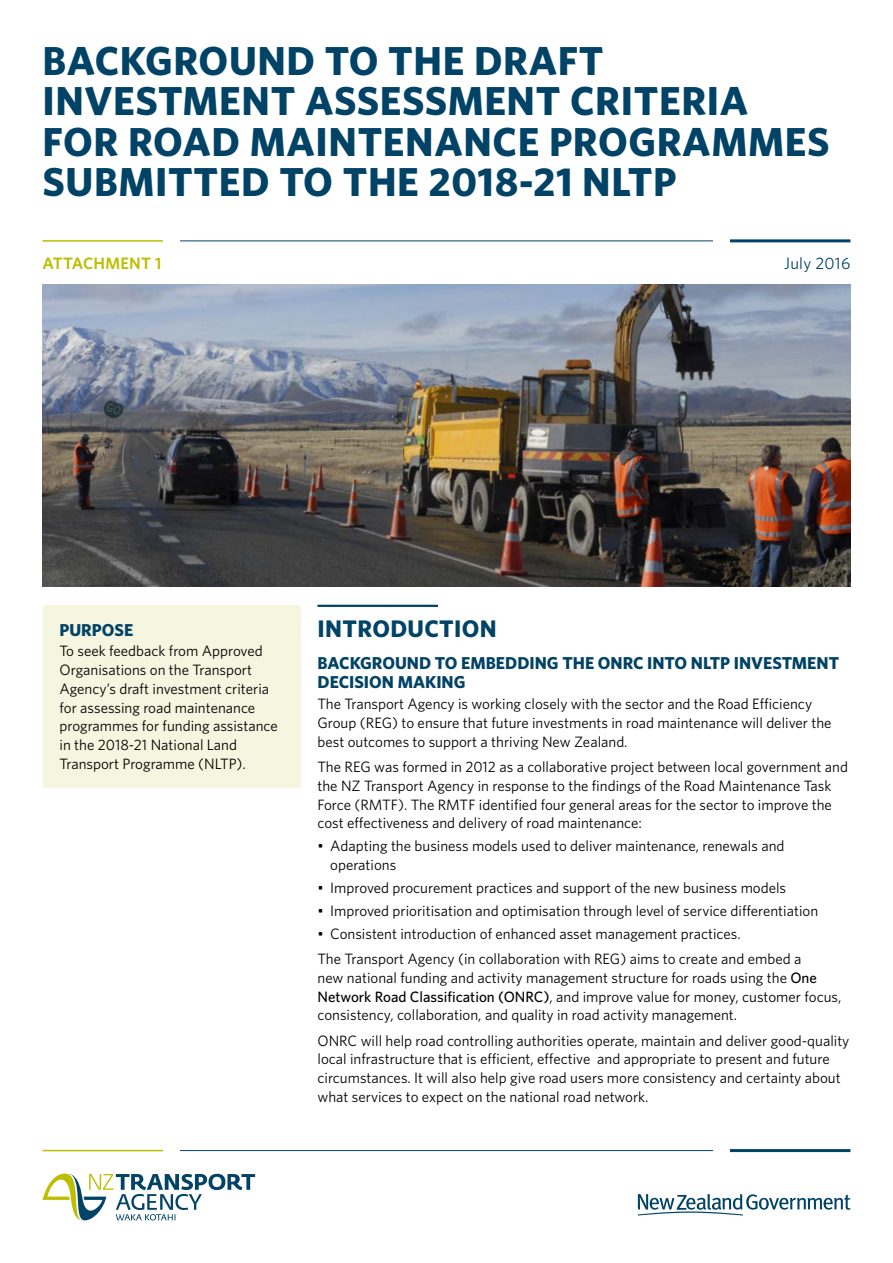
<style>
.page{position:relative;width:893px;height:1263px;background:#fff}
.page>*{position:absolute;margin:0;border:0;box-sizing:border-box;transform-origin:0 0}
.t1{font:700 40.5px/40.5px "Whitney";letter-spacing:.015em;color:#004366}
.t2{font:700 24px "Whitney";letter-spacing:.015em;color:#004366}
.t3{font:700 17.25px/19.5px "Whitney";color:#004366}
.t4{font:600 16.5px "Whitney";letter-spacing:.015em;color:#bcbe00}
.t5{font:16.5px "Whitney";letter-spacing:.015em;color:#004366}
.t6{font:15px/18.8px "Whitney";color:#000}
.s1{font-weight:500}
</style>
<div class="page">
<img style="left:43px;top:285px;width:807px;height:302px">
<hr style="left:730px;top:1149px;width:120px;height:3px;background:#004366">
<hr style="left:180px;top:1150px;width:533px;height:1px;background:#004366">
<hr style="left:43px;top:1150px;width:120px;height:1px;background:#bcbe00">
<hr style="left:730px;top:239px;width:120px;height:3px;background:#004366">
<hr style="left:180px;top:241px;width:533px;height:1px;background:#004366">
<hr style="left:43px;top:240px;width:120px;height:2px;background:#bcbe00">
<div style="left:43px;top:605px;width:257px;height:182px;background:#f5f5e0"></div>
<hr style="left:317px;top:605px;width:121px;height:2px;background:#004366">
<svg style="left:638px;top:1194px;width:212px;height:21px"></svg>
<svg style="left:43px;top:1173px;width:212px;height:48px"></svg>
<h1 class="t1" style="left:43px;top:40px;width:788px">BACKGROUND TO THE DRAFT<br>INVESTMENT ASSESSMENT CRITERIA<br>FOR ROAD MAINTENANCE PROGRAMMES<br>SUBMITTED TO THE 2018-21 NLTP</h1>
<p class="t4" style="left:43px;top:252px;width:120px">ATTACHMENT 1</p>
<p class="t5" style="left:784px;top:252px;width:68px">July 2016</p>
<p class="t3" style="left:60px;top:619px;width:75px">PURPOSE</p>
<p class="t6" style="left:60px;top:641px;width:220px">To seek feedback from Approved<br>Organisations on the Transport<br>Agency’s draft investment criteria for assessing road maintenance programmes for funding assistance in the 2018-21 National Land<br>Transport Programme (NLTP).</p>
<h2 class="t2" style="left:317px;top:612px;width:181px">INTRODUCTION</h2>
<p class="t3" style="left:317px;top:653px;width:523px">BACKGROUND TO EMBEDDING THE ONRC INTO NLTP INVESTMENT<br>DECISION MAKING</p>
<p class="t6" style="left:317px;top:694px;width:516px">The Transport Agency is working closely with the sector and the Road Efficiency<br>Group (REG) to ensure that future investments in road maintenance will deliver the best outcomes to support a thriving New Zealand.</p>
<p class="t6" style="left:317px;top:757px;width:532px">The REG was formed in 2012 as a collaborative project between local government and the NZ Transport Agency in response to the findings of the Road Maintenance Task Force (RMTF). The RMTF identified four general areas for the sector to improve the cost effectiveness and delivery of road maintenance:</p>
<p class="t6" style="left:330px;top:836px;width:456px;text-indent:-13px">• Adapting the business models used to deliver maintenance, renewals and operations</p>
<p class="t6" style="left:317px;top:878px;width:470px">• Improved procurement practices and support of the new business models</p>
<p class="t6" style="left:317px;top:901px;width:502px">• Improved prioritisation and optimisation through level of service differentiation</p>
<p class="t6" style="left:317px;top:921px;width:485px;line-height:25.2px">• Consistent introduction of enhanced asset management practices.<br>The Transport Agency (in collaboration with REG) aims to create and embed a</p>
<p class="t6" style="left:317px;top:968px;width:525px">new national funding and activity management structure for roads using the <span class="s1">One<br>Network Road Classification (ONRC)</span>, and improve value for money, customer focus, consistency, collaboration, and quality in road activity management.</p>
<p class="t6" style="left:317px;top:1030px;width:533px">ONRC will help road controlling authorities operate, maintain and deliver good-quality local infrastructure that is efficient, effective and appropriate to present and future circumstances. It will also help give road users more consistency and certainty about what services to expect on the national road network.</p>
</div>
